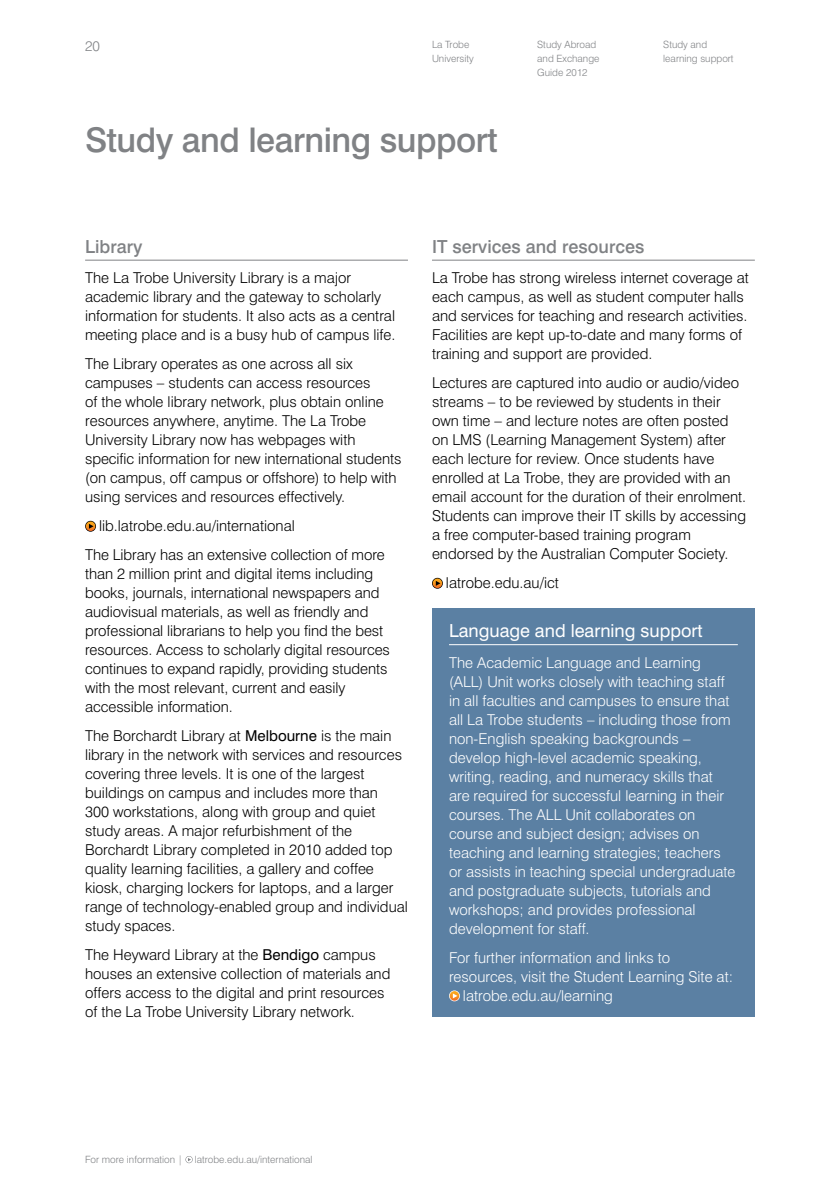
<style>
.page{position:relative;width:840px;height:1191px;background:#fff}
.page>*{position:absolute;margin:0;border:0;box-sizing:border-box;transform-origin:0 0}
.t1{font:500 34px "Swiss 721 BT";letter-spacing:-.015em;color:#808285}
.t2{font:500 18px "Swiss 721 BT";color:#808285}
.t3{font:18px "Swiss 721 BT";color:#fff}
.t4{font:300 15px/19px "Swiss 721 BT";color:#000}
.t5{font:300 15px/19px "Swiss 721 BT";color:#fff}
.t6{font:300 14px "Swiss 721 BT";color:#808285}
.t7{font:300 10px/14px "Swiss 721 BT";color:#808285}
.s1{font-weight:400}
</style>
<div class="page">
<hr style="left:432px;top:260px;width:322px;height:1px;background:#808285">
<svg style="left:432px;top:578px;width:10px;height:10px"></svg>
<hr style="left:85px;top:260px;width:323px;height:1px;background:#808285">
<svg style="left:85px;top:521px;width:11px;height:11px"></svg>
<svg style="left:86px;top:521px;width:9px;height:10px"></svg>
<div style="left:432px;top:608px;width:322px;height:409px;background:#5b80a3"></div>
<hr style="left:449px;top:644px;width:288px;height:1px;background:#fff">
<svg style="left:449px;top:991px;width:10px;height:9px"></svg>
<svg style="left:186px;top:1156px;width:6px;height:6px"></svg>
<p class="t6" style="left:85px;top:37px;width:16px">20</p>
<p class="t7" style="left:432px;top:37px;width:43px">La Trobe<br>University</p>
<h1 class="t1" style="left:85px;top:119px;width:413px">Study and learning support</h1>
<p class="t7" style="left:537px;top:37px;width:64px">Study Abroad and Exchange<br>Guide 2012</p>
<p class="t7" style="left:663px;top:37px;width:72px">Study and learning support</p>
<p class="t2" style="left:85px;top:235px;width:59px">Library</p>
<p class="t4" style="left:85px;top:268px;width:312px">The La Trobe University Library is a major academic library and the gateway to scholarly information for students. It also acts as a central meeting place and is a busy hub of campus life.</p>
<p class="t4" style="left:85px;top:354px;width:317px">The Library operates as one across all six campuses – students can access resources<br>of the whole library network, plus obtain online resources anywhere, anytime. The La Trobe University Library now has webpages with specific information for new international students (on campus, off campus or offshore) to help with using services and resources effectively.</p>
<p class="t4" style="left:85px;top:511px;width:301px;line-height:29px;text-indent:14px">lib.latrobe.edu.au/international<br>The Library has an extensive collection of more</p>
<p class="t4" style="left:85px;top:564px;width:306px">than 2 million print and digital items including books, journals, international newspapers and audiovisual materials, as well as friendly and professional librarians to help you find the best resources. Access to scholarly digital resources continues to expand rapidly, providing students with the most relevant, current and easily accessible information.</p>
<p class="t4" style="left:85px;top:726px;width:324px">The Borchardt Library at <span class="s1">Melbourne</span> is the main library in the network with services and resources covering three levels. It is one of the largest buildings on campus and includes more than<br>300 workstations, along with group and quiet study areas. A major refurbishment of the Borchardt Library completed in 2010 added top quality learning facilities, a gallery and coffee kiosk, charging lockers for laptops, and a larger range of technology-enabled group and individual study spaces.</p>
<p class="t4" style="left:85px;top:945px;width:306px">The Heyward Library at the <span class="s1">Bendigo</span> campus houses an extensive collection of materials and offers access to the digital and print resources of the La Trobe University Library network.</p>
<p class="t2" style="left:432px;top:235px;width:214px">IT services and resources</p>
<p class="t4" style="left:432px;top:268px;width:318px">La Trobe has strong wireless internet coverage at each campus, as well as student computer halls and services for teaching and research activities.<br>Facilities are kept up-to-date and many forms of training and support are provided.</p>
<p class="t4" style="left:432px;top:373px;width:315px">Lectures are captured into audio or audio/video streams – to be reviewed by students in their own time – and lecture notes are often posted on LMS (Learning Management System) after each lecture for review. Once students have enrolled at La Trobe, they are provided with an email account for the duration of their enrolment.<br>Students can improve their IT skills by accessing a free computer-based training program endorsed by the Australian Computer Society.</p>
<p class="t4" style="left:445px;top:573px;width:114px">latrobe.edu.au/ict</p>
<p class="t3" style="left:449px;top:620px;width:255px">Language and learning support</p>
<p class="t5" style="left:449px;top:652px;width:288px">The Academic Language and Learning (ALL) Unit works closely with teaching staff in all faculties and campuses to ensure that all La Trobe students – including those from non-English speaking backgrounds – develop high-level academic speaking, writing, reading, and numeracy skills that are required for successful learning in their courses. The ALL Unit collaborates on course and subject design; advises on teaching and learning strategies; teachers or assists in teaching special undergraduate and postgraduate subjects, tutorials and workshops; and provides professional development for staff.</p>
<p class="t5" style="left:449px;top:947px;width:223px">For further information and links to</p>
<p class="t5" style="left:449px;top:966px;width:285px">resources, visit the Student Learning Site at:</p>
<p class="t5" style="left:462px;top:985px;width:151px">latrobe.edu.au/learning</p>
<p class="t7" style="left:85px;top:1152px;width:229px">For more information | latrobe.edu.au/international</p>
</div>
